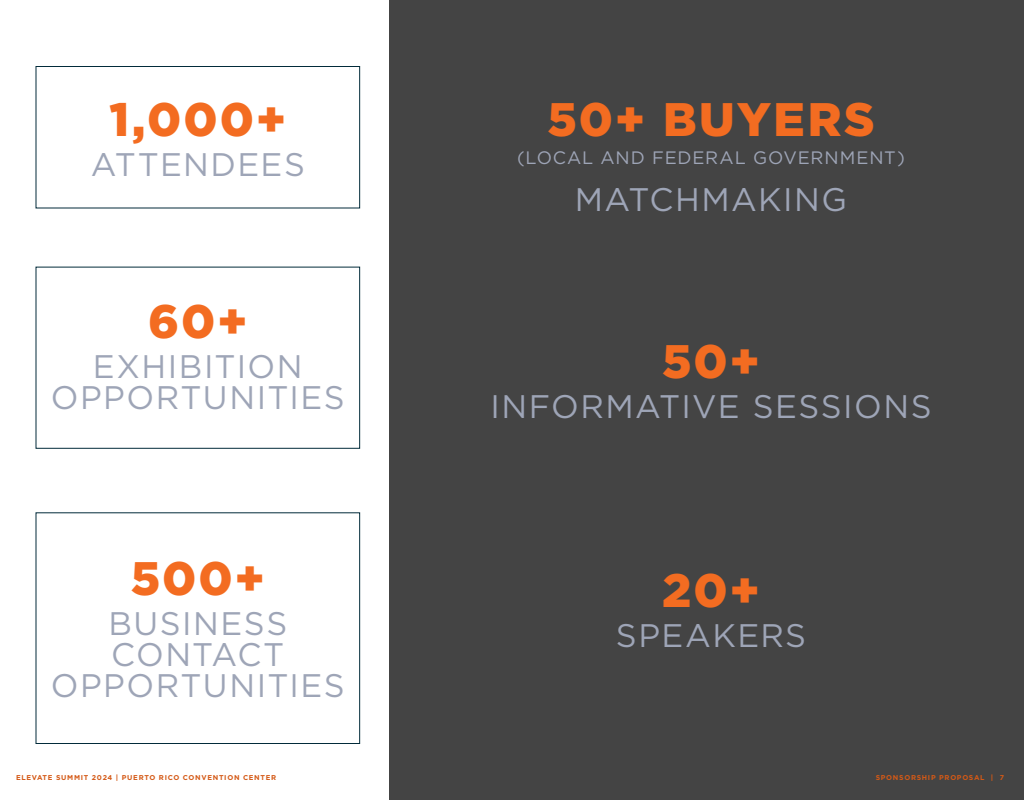
<style>
.page{position:relative;width:1024px;height:800px;background:#fff}
.page>*{position:absolute;margin:0;border:0;box-sizing:border-box;transform-origin:0 0}
.t1{font:900 47px "Gotham";letter-spacing:.045em;color:#f36c21}
.t2{font:32.6px/31.3px "Gotham";letter-spacing:.045em;color:#9ea5b7;text-align:center}
.t3{font:18px "Gotham";letter-spacing:.045em;color:#9ea5b7}
.t4{font:700 7px "Gotham";letter-spacing:.1em;color:#d45916}
</style>
<div class="page">
<div style="left:389px;top:0;width:635px;height:800px;background:#444"></div>
<div style="left:36px;top:66px;width:324px;height:142px;border:1px solid #022b3a"></div>
<div style="left:36px;top:267px;width:324px;height:182px;border:1px solid #022b3a"></div>
<div style="left:36px;top:512px;width:324px;height:232px;border:1px solid #022b3a"></div>
<p class="t1" style="left:109px;top:87px;width:178px">1,000+</p>
<p class="t2" style="left:91px;top:148px;width:216px">ATTENDEES</p>
<p class="t1" style="left:148px;top:289px;width:101px">60+</p>
<p class="t2" style="left:51px;top:350px;width:295px">EXHIBITION<br>OPPORTUNITIES</p>
<p class="t1" style="left:131px;top:546px;width:136px">500+</p>
<p class="t2" style="left:51px;top:607px;width:295px">BUSINESS<br>CONTACT<br>OPPORTUNITIES</p>
<p class="t4" style="left:16px;top:773px;width:262px">ELEVATE SUMMIT 2024 | PUERTO RICO CONVENTION CENTER</p>
<p class="t1" style="left:547px;top:87px;width:329px">50+ BUYERS</p>
<p class="t3" style="left:517px;top:146px;width:389px">(LOCAL AND FEDERAL GOVERNMENT)</p>
<p class="t2" style="left:575px;top:183px;width:274px">MATCHMAKING</p>
<p class="t1" style="left:662px;top:329px;width:99px">50+</p>
<p class="t2" style="left:490px;top:390px;width:443px">INFORMATIVE SESSIONS</p>
<p class="t1" style="left:662px;top:558px;width:99px">20+</p>
<p class="t2" style="left:616px;top:619px;width:192px">SPEAKERS</p>
<p class="t4" style="left:876px;top:773px;width:130px">SPONSORSHIP PROPOSAL | 7</p>
</div>
